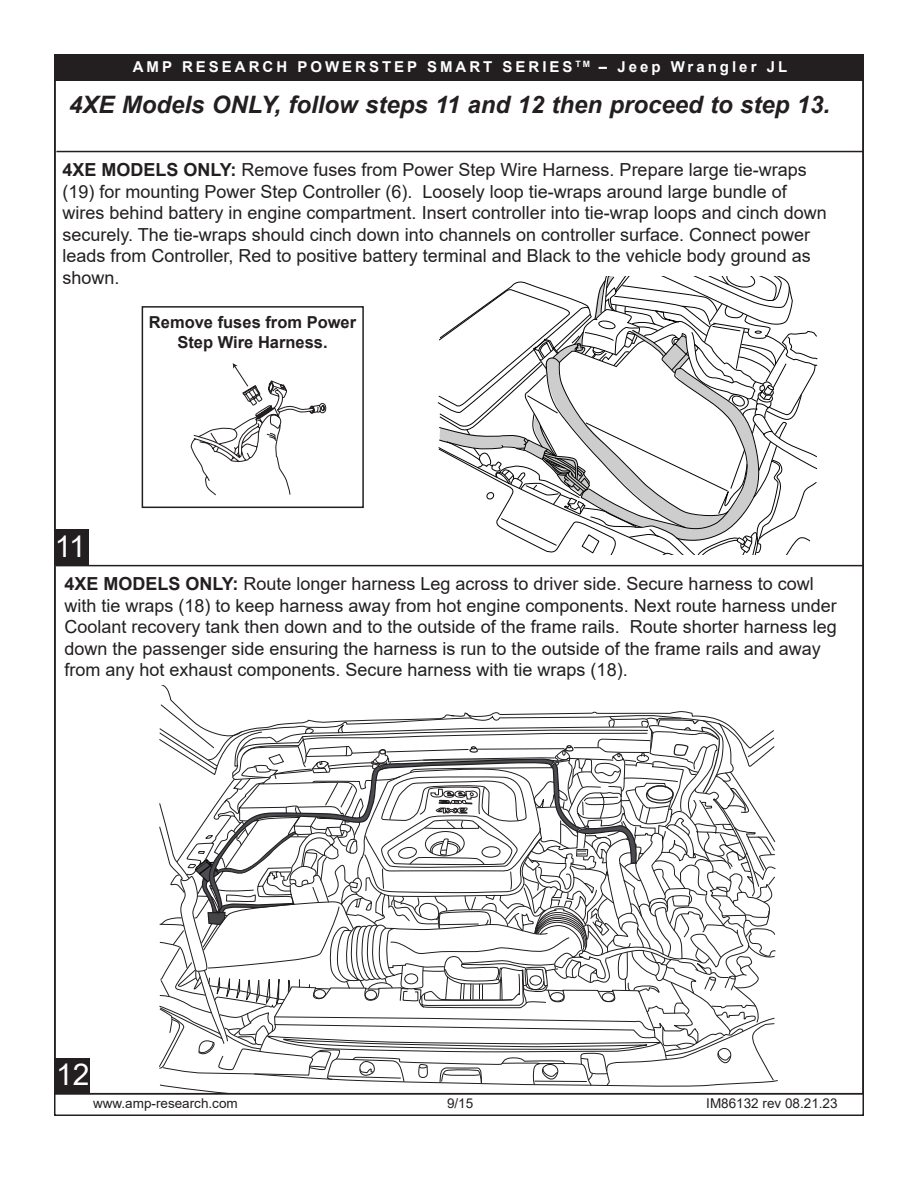
<style>
.page{position:relative;width:918px;height:1188px;background:#fff}
.page>*{position:absolute;margin:0;border:0;box-sizing:border-box;transform-origin:0 0}
.t1{font:30px "Arial";color:#fff}
.t2{font:italic 700 24px "Arial";color:#231f20}
.t3{font:18px/21.6px "Arial";color:#231f20}
.t4{font:700 16.5px/19.8px "Arial";color:#231f20;text-align:center}
.t5{font:700 15px "Arial";letter-spacing:.2em;color:#fff}
.t6{font:13.5px "Arial";color:#231f20}
.s1{font-weight:700}
</style>
<div class="page">
<div style="left:54px;top:55px;width:809px;height:26px;background:#231f20"></div>
<svg style="left:191px;top:363px;width:135px;height:132px"></svg>
<svg style="left:437px;top:277px;width:381px;height:278px"></svg>
<div style="left:142px;top:306px;width:222px;height:202px;border:2px solid #231f20"></div>
<hr style="left:56px;top:151px;width:808px;height:1px;background:#231f20">
<div style="left:55px;top:529px;width:34px;height:36px;background:#231f20"></div>
<hr style="left:56px;top:565px;width:808px;height:1px;background:#231f20">
<div style="left:55px;top:1058px;width:34px;height:36px;background:#231f20"></div>
<svg style="left:158px;top:686px;width:621px;height:408px"></svg>
<p class="t5" style="left:133px;top:56px;width:656px">AMP RESEARCH POWERSTEP SMART SERIES <sup>TM</sup> – Jeep Wrangler JL</p>
<h2 class="t2" style="left:69px;top:89px;width:763px">4XE Models ONLY, follow steps 11 and 12 then proceed to step 13.</h2>
<p class="t3" style="left:63px;top:159px;width:766px"><span class="s1">4XE MODELS ONLY:</span> Remove fuses from Power Step Wire Harness. Prepare large tie-wraps (19) for mounting Power Step Controller (6). Loosely loop tie-wraps around large bundle of wires behind battery in engine compartment. Insert controller into tie-wrap loops and cinch down securely. The tie-wraps should cinch down into channels on controller surface. Connect power leads from Controller, Red to positive battery terminal and Black to the vehicle body ground as shown.</p>
<p class="t4" style="left:149px;top:313px;width:209px">Remove fuses from Power<br>Step Wire Harness.</p>
<h1 class="t1" style="left:55px;top:526px;width:33px">11</h1>
<p class="t3" style="left:64px;top:573px;width:774px"><span class="s1">4XE MODELS ONLY:</span> Route longer harness Leg across to driver side. Secure harness to cowl with tie wraps (18) to keep harness away from hot engine components. Next route harness under Coolant recovery tank then down and to the outside of the frame rails. Route shorter harness leg down the passenger side ensuring the harness is run to the outside of the frame rails and away from any hot exhaust components. Secure harness with tie wraps (18).</p>
<h1 class="t1" style="left:56px;top:1054px;width:35px">1 21</h1>
<p class="t6" style="left:93px;top:1094px;width:146px">www.amp-research.com</p>
<p class="t6" style="left:447px;top:1094px;width:28px">9/15</p>
<p class="t6" style="left:706px;top:1094px;width:133px">IM86132 rev 08.21.23</p>
</div>
